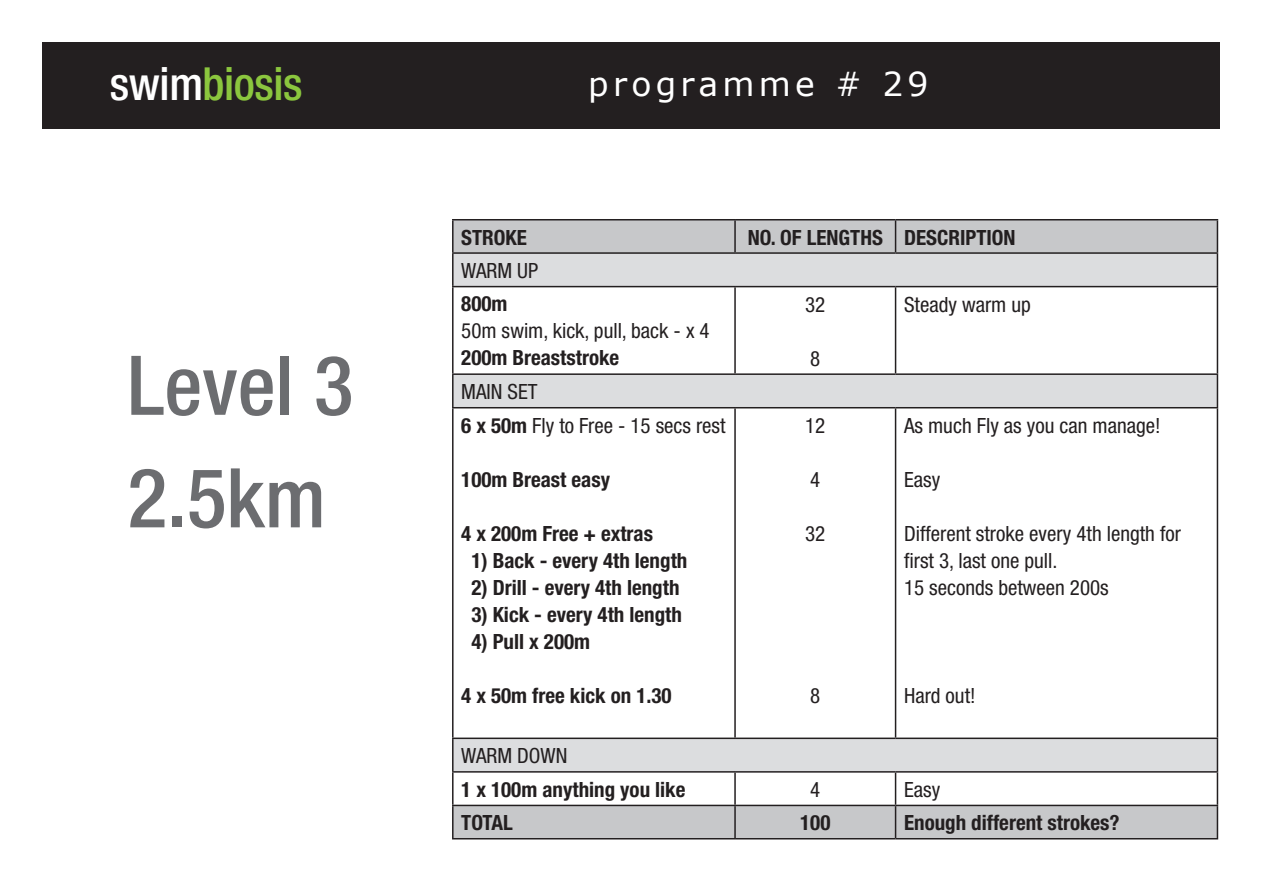
<style>
.page{position:relative;width:1263px;height:893px;background:#fff}
.page>*{position:absolute;margin:0;border:0;box-sizing:border-box;transform-origin:0 0}
.t1{font:500 condensed 82.5px/112.5px "Helvetica Neue";color:#6c6d70}
.t2{font:500 condensed 45.6px "Helvetica Neue";letter-spacing:-.01em;color:#8bc63e}
.t3{font:33px "Verdana";letter-spacing:.13em;color:#fff}
.t4{font:700 condensed 21px "Helvetica Neue";color:#231f20}
.t5{font:condensed 21px/27px "Helvetica Neue";color:#231f20}
.s1{color:#fff}
.s2{font-weight:700}
</style>
<div class="page">
<div style="left:43px;top:43px;width:1177px;height:86px;background:#231f20"></div>
<svg style="left:453px;top:220px;width:764px;height:618px;fill:#c7c8ca"></svg>
<svg style="left:453px;top:254px;width:764px;height:517px"></svg>
<hr style="left:452px;top:219px;width:283px;height:1px;background:#231f20">
<hr style="left:452px;top:220px;width:1px;height:32px;background:#231f20">
<hr style="left:735px;top:219px;width:160px;height:1px;background:#231f20">
<hr style="left:734px;top:220px;width:2px;height:32px;background:#231f20">
<hr style="left:895px;top:219px;width:323px;height:1px;background:#231f20">
<hr style="left:895px;top:220px;width:1px;height:32px;background:#231f20">
<hr style="left:1217px;top:220px;width:1px;height:32px;background:#231f20">
<hr style="left:452px;top:252px;width:283px;height:2px;background:#231f20">
<hr style="left:452px;top:254px;width:1px;height:32px;background:#231f20">
<hr style="left:735px;top:252px;width:160px;height:2px;background:#231f20">
<hr style="left:895px;top:252px;width:323px;height:2px;background:#231f20">
<hr style="left:1217px;top:254px;width:1px;height:32px;background:#231f20">
<hr style="left:452px;top:286px;width:283px;height:1px;background:#231f20">
<hr style="left:452px;top:287px;width:1px;height:86px;background:#231f20">
<hr style="left:735px;top:286px;width:160px;height:1px;background:#231f20">
<hr style="left:734px;top:287px;width:2px;height:86px;background:#231f20">
<hr style="left:895px;top:286px;width:323px;height:1px;background:#231f20">
<hr style="left:895px;top:287px;width:1px;height:86px;background:#231f20">
<hr style="left:1217px;top:287px;width:1px;height:86px;background:#231f20">
<hr style="left:452px;top:373px;width:283px;height:2px;background:#231f20">
<hr style="left:452px;top:375px;width:1px;height:32px;background:#231f20">
<hr style="left:735px;top:373px;width:160px;height:2px;background:#231f20">
<hr style="left:895px;top:373px;width:323px;height:2px;background:#231f20">
<hr style="left:1217px;top:375px;width:1px;height:32px;background:#231f20">
<hr style="left:452px;top:407px;width:283px;height:1px;background:#231f20">
<hr style="left:452px;top:408px;width:1px;height:330px;background:#231f20">
<hr style="left:735px;top:407px;width:160px;height:1px;background:#231f20">
<hr style="left:734px;top:408px;width:2px;height:330px;background:#231f20">
<hr style="left:895px;top:407px;width:323px;height:1px;background:#231f20">
<hr style="left:895px;top:408px;width:1px;height:330px;background:#231f20">
<hr style="left:1217px;top:408px;width:1px;height:330px;background:#231f20">
<hr style="left:452px;top:738px;width:283px;height:1px;background:#231f20">
<hr style="left:452px;top:739px;width:1px;height:32px;background:#231f20">
<hr style="left:735px;top:738px;width:160px;height:1px;background:#231f20">
<hr style="left:895px;top:738px;width:323px;height:1px;background:#231f20">
<hr style="left:1217px;top:739px;width:1px;height:32px;background:#231f20">
<hr style="left:452px;top:771px;width:283px;height:2px;background:#231f20">
<hr style="left:452px;top:773px;width:1px;height:32px;background:#231f20">
<hr style="left:735px;top:771px;width:160px;height:2px;background:#231f20">
<hr style="left:734px;top:773px;width:2px;height:32px;background:#231f20">
<hr style="left:895px;top:771px;width:323px;height:2px;background:#231f20">
<hr style="left:895px;top:773px;width:1px;height:32px;background:#231f20">
<hr style="left:1217px;top:773px;width:1px;height:32px;background:#231f20">
<hr style="left:452px;top:805px;width:283px;height:1px;background:#231f20">
<hr style="left:452px;top:806px;width:1px;height:32px;background:#231f20">
<hr style="left:735px;top:805px;width:160px;height:1px;background:#231f20">
<hr style="left:734px;top:806px;width:2px;height:32px;background:#231f20">
<hr style="left:895px;top:805px;width:323px;height:1px;background:#231f20">
<hr style="left:895px;top:806px;width:1px;height:32px;background:#231f20">
<hr style="left:1217px;top:806px;width:1px;height:32px;background:#231f20">
<hr style="left:452px;top:838px;width:283px;height:1px;background:#231f20">
<hr style="left:735px;top:838px;width:160px;height:1px;background:#231f20">
<hr style="left:895px;top:838px;width:323px;height:1px;background:#231f20">
<h2 class="t2" style="left:110px;top:56px;width:194px"><span class="s1">swim</span>biosis</h2>
<h3 class="t3" style="left:588px;top:61px;width:342px">programme # 29</h3>
<h1 class="t1" style="left:128px;top:328px;width:227px">Level 3<br>2.5km</h1>
<p class="t4" style="left:461px;top:224px;width:67px">STROKE</p>
<p class="t4" style="left:748px;top:224px;width:269px">NO. OF LENGTHS DESCRIPTION</p>
<p class="t5" style="left:461px;top:257px;width:79px">WARM UP</p>
<p class="t4" style="left:461px;top:291px;width:48px">800m</p>
<p class="t5" style="left:461px;top:317px;width:250px">50m swim, kick, pull, back - x 4</p>
<p class="t4" style="left:461px;top:345px;width:160px">200m Breaststroke</p>
<p class="t5" style="left:904px;top:291px;width:128px">Steady warm up</p>
<p class="t5" style="left:805px;top:291px;width:22px">32</p>
<p class="t5" style="left:810px;top:345px;width:12px">8</p>
<p class="t5" style="left:461px;top:375px;width:266px;line-height:33.6px">MAIN SET<br><span class="s2">6 x 50m</span> Fly to Free - 15 secs rest</p>
<p class="t4" style="left:461px;top:467px;width:150px">100m Breast easy</p>
<p class="t4" style="left:461px;top:521px;width:193px">4 x 200m Free + extras</p>
<p class="t4" style="left:471px;top:548px;width:217px">1) Back - every 4th length</p>
<p class="t4" style="left:471px;top:575px;width:210px">2) Drill - every 4th length</p>
<p class="t4" style="left:471px;top:602px;width:212px">3) Kick - every 4th length</p>
<p class="t4" style="left:471px;top:629px;width:120px">4) Pull x 200m</p>
<p class="t4" style="left:461px;top:683px;width:212px">4 x 50m free kick on 1.30</p>
<p class="t5" style="left:805px;top:412px;width:22px">12</p>
<p class="t5" style="left:810px;top:466px;width:12px">4</p>
<p class="t5" style="left:805px;top:520px;width:22px">32</p>
<p class="t5" style="left:810px;top:682px;width:12px">8</p>
<p class="t5" style="left:904px;top:412px;width:258px">As much Fly as you can manage!</p>
<p class="t5" style="left:904px;top:466px;width:38px">Easy</p>
<p class="t5" style="left:904px;top:520px;width:278px">Different stroke every 4th length for first 3, last one pull.<br>15 seconds between 200s</p>
<p class="t5" style="left:904px;top:682px;width:73px">Hard out!</p>
<p class="t5" style="left:461px;top:742px;width:108px">WARM DOWN</p>
<p class="t4" style="left:461px;top:776px;width:226px">1 x 100m anything you like</p>
<p class="t5" style="left:810px;top:776px;width:12px">4</p>
<p class="t5" style="left:904px;top:776px;width:38px">Easy</p>
<p class="t4" style="left:461px;top:810px;width:53px">TOTAL</p>
<p class="t4" style="left:800px;top:810px;width:32px">100</p>
<p class="t4" style="left:904px;top:810px;width:217px">Enough different strokes?</p>
</div>
